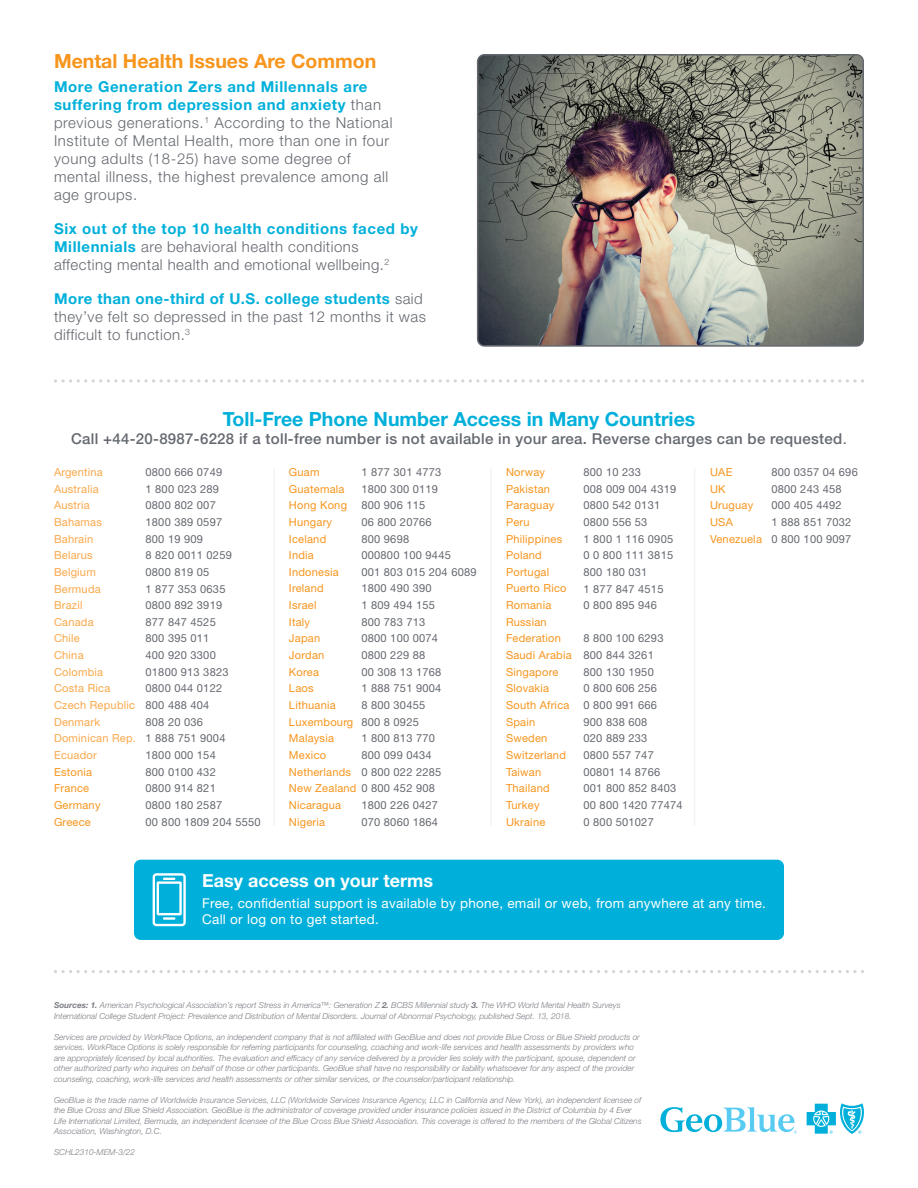
<style>
.page{position:relative;width:918px;height:1188px;background:#fff}
.page>*{position:absolute;margin:0;border:0;box-sizing:border-box;transform-origin:0 0}
.t1{font:700 19.5px "Helvetica Neue LT Std";color:#00b0da}
.t2{font:700 19.5px "Helvetica Neue LT Std";color:#f7951d}
.t3{font:700 18px "Helvetica Neue LT Std";color:#fff}
.t4{font:300 15px/18px "Helvetica Neue LT Std";letter-spacing:.04em;color:#64686f}
.t5{font:500 15px "Helvetica Neue LT Std";letter-spacing:.02em;color:#64686f}
.t6{font:13.5px/16.2px "Helvetica Neue LT Std";letter-spacing:.02em;color:#fff}
.t7{font:11.1px/16.6px "Helvetica Neue LT Std";letter-spacing:.02em;color:#64686f}
.t8{font:11.1px/16.6px "Helvetica Neue LT Std";letter-spacing:.02em;color:#f7951d}
.t9{font:11.1px/16.6px "Helvetica Neue LT Std";letter-spacing:.02em;color:#faa84a}
.t10{font:italic 300 8.25px/10.5px "Helvetica Neue LT Std";color:#7a7d83}
.s1{font-weight:700;color:#00b0da}
.s2{font-weight:400}
.s3{color:#64686f}
.s4{font-weight:700}
</style>
<div class="page">
<hr style="left:273px;top:468px;width:2px;height:358px;background:#f2f3f4">
<hr style="left:490px;top:468px;width:2px;height:358px;background:#f2f3f4">
<hr style="left:694px;top:468px;width:1px;height:358px;background:#f2f3f4">
<img style="left:478px;top:55px;width:385px;height:289px">
<div style="left:477px;top:54px;width:387px;height:293px;border:2px solid #64686f;border-radius:7px"></div>
<div style="left:134px;top:860px;width:650px;height:80px;background:#00b0da;border-radius:7px"></div>
<svg style="left:153px;top:873px;width:33px;height:53px"></svg>
<svg style="left:660px;top:1107px;width:137px;height:27px"></svg>
<svg style="left:807px;top:1103px;width:57px;height:31px"></svg>
<svg style="left:55px;top:970px;width:800px;height:3px"></svg>
<svg style="left:55px;top:379px;width:800px;height:4px"></svg>
<h1 class="t2" style="left:54px;top:49px;width:324px">Mental Health Issues Are Common</h1>
<p class="t4" style="left:54px;top:77px;width:340px"><span class="s1">More Generation Zers and Millennals are suffering from depression and anxiety</span> than previous generations.<sup>1</sup> According to the National Institute of Mental Health, more than one in four young adults (18-25) have some degree of mental illness, the highest prevalence among all age groups.</p>
<h3 class="t4" style="left:54px;top:219px;width:366px"><span class="s1">Six out of the top 10 health conditions faced by<br>Millennials</span> are behavioral health conditions affecting mental health and emotional wellbeing.<sup>2</sup></h3>
<h3 class="t4" style="left:54px;top:290px;width:373px"><span class="s1">More than one-third of U.S. college students</span> said they’ve felt so depressed in the past 12 months it was difficult to function.<sup>3</sup></h3>
<h1 class="t1" style="left:223px;top:407px;width:474px">Toll-Free Phone Number Access in Many Countries</h1>
<h3 class="t5" style="left:71px;top:429px;width:777px">Call +44-20-8987-6228 if a toll-free number is not available in your area. Reverse charges can be requested<span class="s2">.</span></h3>
<h3 class="t9" style="left:54px;top:464px;width:84px">Argentina<br>Australia<br>Austria<br>Bahamas<br>Bahrain<br>Belarus<br>Belgium<br>Bermuda<br>Brazil<br>Canada<br>Chile<br>China<br>Colombia<br>Costa Rica<br>Czech Republic<br>Denmark<br>Dominican Rep.<br>Ecuador</h3>
<h3 class="t8" style="left:54px;top:763px;width:48px">Estonia<br>France<br>Germany<br>Greece</h3>
<h3 class="t8" style="left:289px;top:464px;width:66px">Guam<br>Guatemala<br>Hong Kong<br>Hungary<br>Iceland<br>India<br>Indonesia<br>Ireland<br>Israel<br>Italy<br>Japan<br>Jordan<br>Korea<br>Laos<br>Lithuania<br>Luxembourg<br>Malaysia<br>Mexico<br>Netherlands</h3>
<h3 class="t8" style="left:289px;top:796px;width:54px">Nicaragua<br>Nigeria</h3>
<h3 class="t8" style="left:506px;top:464px;width:67px">Norway<br>Pakistan<br>Paraguay<br>Peru<br>Philippines<br>Poland<br>Portugal<br>Puerto Rico<br>Romania<br>Russian<br>Federation<br>Saudi Arabia<br>Singapore<br>Slovakia<br>South Africa<br>Spain<br>Sweden<br>Switzerland<br>Taiwan<br>Thailand<br>Turkey<br>Ukraine</h3>
<h3 class="t8" style="left:710px;top:464px;width:53px">UAE<br>UK<br>Uruguay<br>USA<br>Venezuela</h3>
<p class="t7" style="left:146px;top:464px;width:117px">0800 666 0749<br>1 800 023 289<br>0800 802 007<br>1800 389 0597<br>800 19 909<br>8 820 0011 0259<br>0800 819 05<br>1 877 353 0635<br>0800 892 3919<br>877 847 4525<br>800 395 011<br>400 920 3300<br>01800 913 3823<br>0800 044 0122<br>800 488 404<br>808 20 036<br>1 888 751 9004<br>1800 000 154<br>800 0100 432<br>0800 914 821<br>0800 180 2587<br>00 800 1809 204 5550</p>
<h3 class="t7" style="left:361px;top:464px;width:82px">1 877 301 4773</h3>
<h3 class="t7" style="left:771px;top:464px;width:88px">800 0357 04 696<br>0800 243 458<br>000 405 4492<br>1 888 851 7032<br>0 800 100 9097</h3>
<h3 class="t7" style="left:584px;top:464px;width:94px">800 10 233<br>008 009 004 4319<br>0800 542 0131<br>0800 556 53<br>1 800 1 116 0905<br>0 0 800 111 3815<br>800 180 031<br>1 877 847 4515<br>0 800 895 946</h3>
<h3 class="t7" style="left:584px;top:630px;width:101px">8 800 100 6293<br>800 844 3261<br>800 130 1950<br>0 800 606 256<br>0 800 991 666<br>900 838 608<br>020 889 233<br>0800 557 747<br>00801 14 8766<br>001 800 852 8403<br>00 800 1420 77474<br>0 800 501027</h3>
<h3 class="t7" style="left:361px;top:480px;width:78px">1800 300 0119</h3>
<h3 class="t7" style="left:361px;top:497px;width:65px">800 906 115</h3>
<h3 class="t7" style="left:361px;top:513px;width:72px">06 800 20766</h3>
<h3 class="t7" style="left:361px;top:530px;width:49px">800 9698</h3>
<h3 class="t7" style="left:361px;top:547px;width:91px">000800 100 9445</h3>
<h3 class="t7" style="left:361px;top:563px;width:117px">001 803 015 204 6089</h3>
<h3 class="t7" style="left:361px;top:580px;width:72px">1800 490 390</h3>
<h3 class="t7" style="left:361px;top:597px;width:75px">1 809 494 155</h3>
<h3 class="t7" style="left:361px;top:613px;width:65px">800 783 713</h3>
<h3 class="t7" style="left:361px;top:630px;width:78px">0800 100 0074</h3>
<h3 class="t7" style="left:361px;top:647px;width:65px">0800 229 88</h3>
<h3 class="t7" style="left:361px;top:663px;width:82px">00 308 13 1768</h3>
<h3 class="t7" style="left:361px;top:680px;width:82px">1 888 751 9004</h3>
<h3 class="t7" style="left:361px;top:697px;width:65px">8 800 30455</h3>
<h3 class="t7" style="left:361px;top:713px;width:59px">800 8 0925</h3>
<h3 class="t7" style="left:361px;top:730px;width:75px">1 800 813 770</h3>
<h3 class="t7" style="left:361px;top:747px;width:72px">800 099 0434</h3>
<h3 class="t7" style="left:361px;top:763px;width:82px">0 800 022 2285</h3>
<h3 class="t8" style="left:289px;top:780px;width:148px">New Zealand <span class="s3">0 800 452 908</span></h3>
<h3 class="t7" style="left:361px;top:796px;width:78px">1800 226 0427</h3>
<h3 class="t7" style="left:361px;top:813px;width:78px">070 8060 1864</h3>
<h2 class="t3" style="left:202px;top:870px;width:233px">Easy access on your terms</h2>
<h3 class="t6" style="left:202px;top:894px;width:565px">Free, confidential support is available by phone, email or web, from anywhere at any time.<br>Call or log on to get started.</h3>
<p class="t10" style="left:54px;top:1000px;width:568px"><span class="s4">Sources: 1.</span> American Psychological Association’s report Stress in America™: Generation Z <span class="s4">2.</span> BCBS Millennial study <span class="s4">3.</span> The WHO World Mental Health Surveys<br>International College Student Project: Prevalence and Distribution of Mental Disorders. Journal of Abnormal Psychology, published Sept. 13, 2018.</p>
<p class="t10" style="left:54px;top:1031px;width:587px">Services are provided by WorkPlace Options, an independent company that is not affiliated with GeoBlue and does not provide Blue Cross or Blue Shield products or services. WorkPlace Options is solely responsible for referring participants for counseling, coaching and work-life services and health assessments by providers who are appropriately licensed by local authorities. The evaluation and efficacy of any service delivered by a provider lies solely with the participant, spouse, dependent or other authorized party who inquires on behalf of those or other participants. GeoBlue shall have no responsibility or liability whatsoever for any aspect of the provider counseling, coaching, work-life services and health assessments or other similar services, or the counselor/participant relationship.</p>
<p class="t10" style="left:54px;top:1094px;width:589px">GeoBlue is the trade name of Worldwide Insurance Services, LLC (Worldwide Services Insurance Agency, LLC in California and New York), an independent licensee of the Blue Cross and Blue Shield Association. GeoBlue is the administrator of coverage provided under insurance policies issued in the District of Columbia by 4 Ever Life International Limited, Bermuda, an independent licensee of the Blue Cross Blue Shield Association. This coverage is offered to the members of the Global Citizens Association, Washington, D.C.</p>
<p class="t10" style="left:54px;top:1147px;width:82px">SCHL2310-MEM-3/22</p>
</div>
